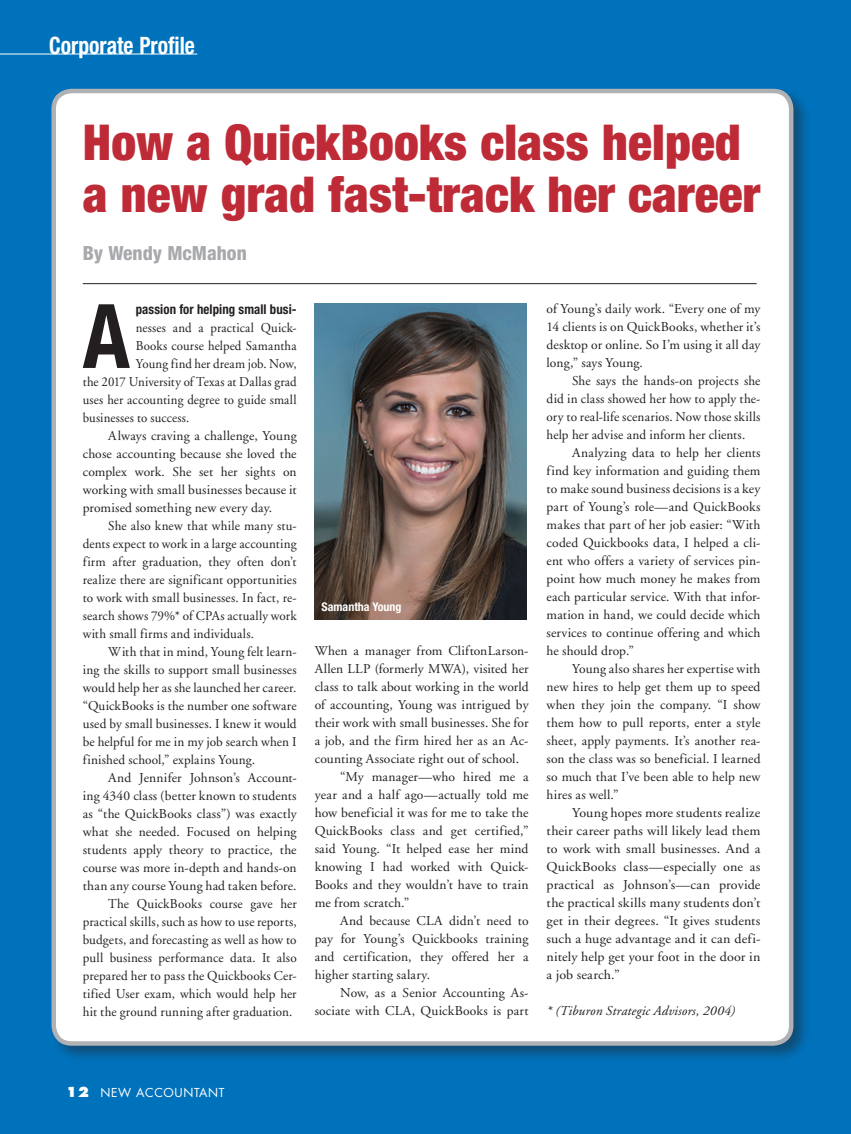
<style>
.page{position:relative;width:851px;height:1134px;background:#fff}
.page>*{position:absolute;margin:0;border:0;box-sizing:border-box;transform-origin:0 0}
.No_Spacing{font:700 condensed 89.1px "Helvetica Neue";color:#231f20;scale:.95 1}
.t1{font:900 condensed 49.5px "Helvetica Neue";letter-spacing:.005em;color:#be2b36}
.t2{font:700 condensed 24px "Helvetica Neue";color:#fff;scale:.9 1}
.No_Spacing-2{font:800 condensed 19.5px "Helvetica Neue";color:#a8a9ad}
.No_Spacing-3{font:13.5px/18px "Adobe Garamond LT";letter-spacing:.015em;color:#231f20;text-align:justify}
.No_Spacing-4{font:13.5px/18px "Adobe Garamond LT";letter-spacing:.015em;color:#231f20;text-align:justify;scale:1.04 1}
.No_Spacing-5{font:13.5px "Adobe Garamond LT";letter-spacing:.015em;color:#231f20;scale:.95 1}
.No_Spacing-6{font:italic 13.5px "Adobe Garamond LT";letter-spacing:.01em;color:#231f20}
.No_Spacing-7{font:700 condensed 13.5px "Helvetica Neue";letter-spacing:.01em;color:#231f20;scale:.95 1}
.t3{font:12px "Futura";letter-spacing:.05em;color:#fff}
.No_Spacing-8{font:700 condensed 12px "Helvetica Neue";color:#fff}
.s1{font-weight:800;font-size:13.5px}
</style>
<div class="page">
<div style="left:0;top:0;width:850px;height:1134px;background:#0072bc"></div>
<div style="left:49px;top:86px;width:762px;height:978px;background:#231f20;opacity:.45"></div>
<div style="left:54px;top:91px;width:737px;height:953px;background:#fff;border-radius:18px"></div>
<div style="left:51px;top:89px;width:742px;height:957px;border:4px solid #b0b1b5;border-radius:18px"></div>
<hr style="left:83px;top:283px;width:673px;height:1px;background:#231f20">
<hr style="left:0;top:54px;width:197px;height:1px;background:#fff">
<img style="left:315px;top:304px;width:211px;height:315px">
<p class="t2" style="left:49px;top:31px;width:163px">Corporate Profile</p>
<p class="t1" style="left:83px;top:111px;width:659px">How a QuickBooks class helped</p>
<p class="t1" style="left:83px;top:164px;width:679px">a new grad fast-track her career</p>
<p class="No_Spacing-2" style="left:83px;top:241px;width:165px">By Wendy McMahon</p>
<p class="No_Spacing" style="left:83px;top:282px;width:51px">A</p>
<p class="No_Spacing-7" style="left:136px;top:301px;width:171px">passion for helping small busi-</p>
<p class="No_Spacing-5" style="left:136px;top:320px;width:171px">nesses and a practical Quick-</p>
<p class="No_Spacing-5" style="left:136px;top:338px;width:171px">Books course helped Samantha</p>
<p class="No_Spacing-5" style="left:136px;top:356px;width:171px">Young find her dream job. Now,</p>
<p class="No_Spacing-5" style="left:83px;top:374px;width:227px">the 2017 University of Texas at Dallas grad</p>
<p class="No_Spacing-5" style="left:83px;top:392px;width:226px">uses her accounting degree to guide small</p>
<p class="No_Spacing-5" style="left:83px;top:410px;width:114px">businesses to success.</p>
<p class="No_Spacing-3" style="left:83px;top:427px;width:215px;text-indent:25px">Always craving a challenge, Young chose accounting because she loved the complex work. She set her sights on working with small businesses because it promised something new every day.</p>
<p class="No_Spacing-3" style="left:83px;top:517px;width:215px;text-indent:25px">She also knew that while many stu&shy;dents expect to work in a large accounting firm after graduation, they often don’t realize there are significant opportunities to work with small businesses. In fact, re&shy;search shows 79%* of CPAs actually work with small firms and individuals.</p>
<p class="No_Spacing-3" style="left:83px;top:643px;width:215px;text-indent:25px">With that in mind, Young felt learn&shy;ing the skills to support small businesses would help her as she launched her career. “QuickBooks is the number one software used by small businesses. I knew it would be helpful for me in my job search when I finished school,” explains Young.</p>
<p class="No_Spacing-3" style="left:83px;top:769px;width:215px;text-indent:26px">And Jennifer Johnson’s Account&shy;ing 4340 class (better known to students as “the QuickBooks class”) was exactly what she needed. Focused on helping students apply theory to practice, the course was more in-depth and hands-on than any course Young had taken before.</p>
<p class="No_Spacing-3" style="left:83px;top:895px;width:215px;text-indent:25px">The QuickBooks course gave her practical skills, such as how to use reports, budgets, and forecasting as well as how to pull business performance data. It also prepared her to pass the Quickbooks Cer&shy;tified User exam, which would help her hit the ground running after graduation.</p>
<p class="No_Spacing-8" style="left:321px;top:600px;width:82px">Samantha Young</p>
<p class="No_Spacing-3" style="left:315px;top:642px;width:215px">When a manager from CliftonLarson-Allen LLP (formerly MWA), visited her class to talk about working in the world of accounting, Young was intrigued by their work with small businesses. She for a job, and the firm hired her as an Ac&shy;counting Associate right out of school.</p>
<p class="No_Spacing-3" style="left:315px;top:768px;width:215px;text-indent:25px">“My manager—who hired me a year and a half ago—actually told me how beneficial it was for me to take the QuickBooks class and get certified,” said Young. “It helped ease her mind knowing I had worked with Quick-Books and they wouldn’t have to train me from scratch.”</p>
<p class="No_Spacing-3" style="left:315px;top:912px;width:215px;text-indent:26px">And because CLA didn’t need to pay for Young’s Quickbooks training and certification, they offered her a higher starting salary.</p>
<p class="No_Spacing-3" style="left:315px;top:984px;width:215px;text-align:right">Now, as a Senior Accounting As&shy;sociate with CLA, QuickBooks is part</p>
<p class="No_Spacing-3" style="left:546px;top:300px;width:215px">of Young’s daily work. “Every one of my 14 clients is on QuickBooks, whether it’s desktop or online. So I’m using it all day long,” says Young.</p>
<p class="No_Spacing-3" style="left:546px;top:372px;width:215px;text-indent:25px">She says the hands-on projects she did in class showed her how to apply the&shy;ory to real-life scenarios. Now those skills help her advise and inform her clients.</p>
<p class="No_Spacing-3" style="left:546px;top:444px;width:215px;text-indent:26px">Analyzing data to help her clients find key information and guiding them to make sound business decisions is a key part of Young’s role—and QuickBooks makes that part of her job easier: “With coded Quickbooks data, I helped a cli&shy;ent who offers a variety of services pin&shy;point how much money he makes from each particular service. With that infor&shy;mation in hand, we could decide which services to continue offering and which he should drop.”</p>
<p class="No_Spacing-3" style="left:546px;top:660px;width:215px;text-indent:26px">Young also shares her expertise with new hires to help get them up to speed when they join the company. “I show them how to pull reports, enter a style sheet, apply payments. It’s another rea&shy;son the class was so beneficial. I learned so much that I’ve been able to help new hires as well.”</p>
<p class="No_Spacing-4" style="left:546px;top:804px;width:207px;text-indent:25px">Young hopes more students realize their career paths will likely lead them to work with small businesses. And a QuickBooks class—especially one as practical as Johnson’s—can provide the practical skills many students don’t get in their degrees. “It gives students such a huge advantage and it can defi&shy;nitely help get your foot in the door in a job search.”</p>
<p class="No_Spacing-6" style="left:546px;top:1003px;width:190px">* (Tiburon Strategic Advisors, 2004)</p>
<p class="t3" style="left:66px;top:1084px;width:160px"><span class="s1">12</span> NEW ACCOUNTANT</p>
</div>
